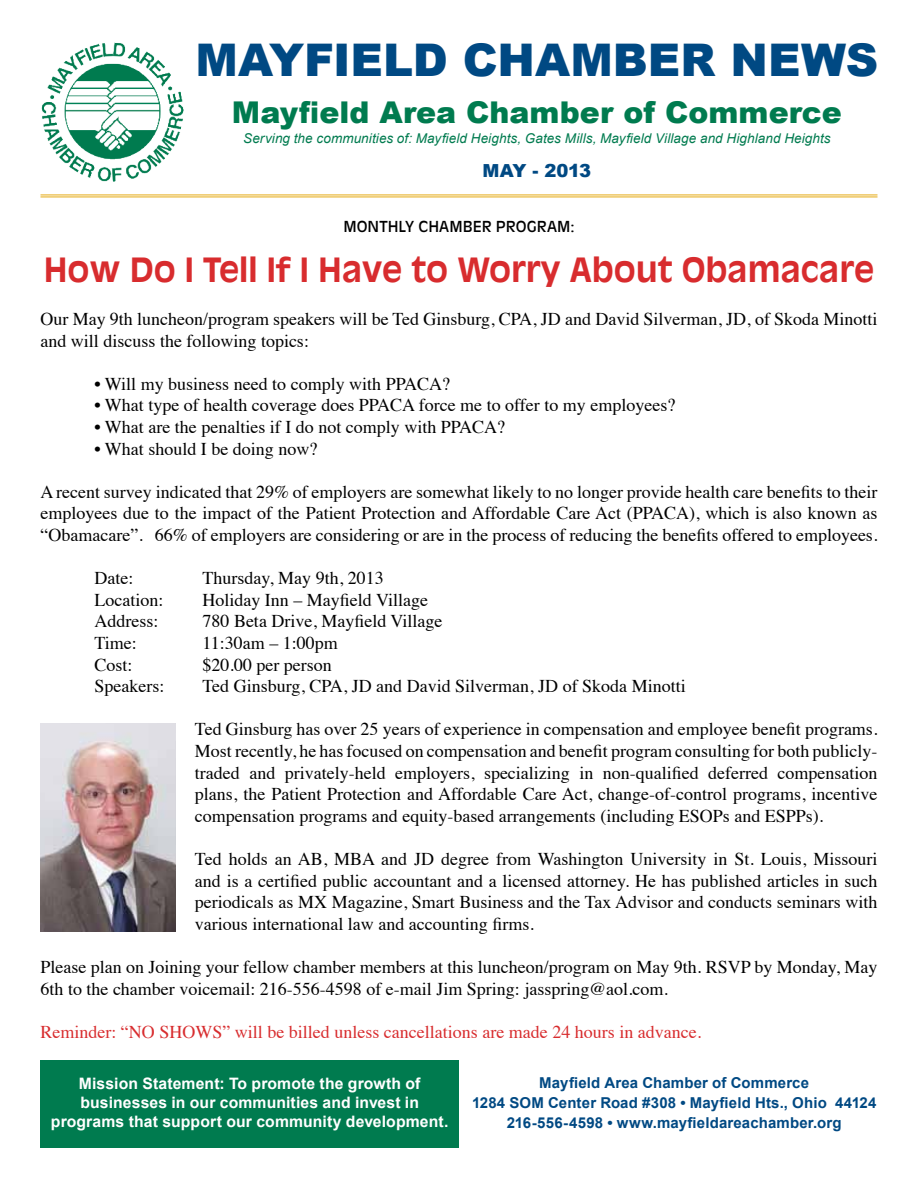
<style>
.page{position:relative;width:918px;height:1188px;background:#fff}
.page>*{position:absolute;margin:0;border:0;box-sizing:border-box;transform-origin:0 0}
.t1{font:900 45px "Arial";color:#004983}
.t2{font:700 33px "Antique Olive";color:#d82c2e}
.t3{font:900 30px "Arial";letter-spacing:.005em;color:#007b4f}
.t4{font:18px/21.6px "Times";color:#000;text-align:justify}
.t5{font:18px "Times";color:#d82c2e}
.t6{font:900 18px "Arial";letter-spacing:-.015em;color:#004983}
.t7{font:700 15.75px/18.9px "Arial";letter-spacing:.005em;color:#fff;text-align:center}
.t8{font:700 15px/20.2px "Arial";letter-spacing:.01em;color:#004983;text-align:center}
.t9{font:15px "Antique Olive";letter-spacing:.005em;color:#000}
.t10{font:italic 13.5px "Arial";letter-spacing:.005em;color:#007b4f}
</style>
<div class="page">
<div style="left:40px;top:1060px;width:419px;height:88px;background:#007b4f"></div>
<img style="left:40px;top:42px;width:161px;height:156px">
<hr style="left:40px;top:194px;width:838px;height:1px;background:#e5aa14">
<hr style="left:40px;top:196px;width:838px;height:1px;background:#e5aa14">
<img style="left:40px;top:723px;width:136px;height:209px">
<h1 class="t1" style="left:195px;top:27px;width:684px">MAYFIELD CHAMBER NEWS</h1>
<h3 class="t3" style="left:232px;top:90px;width:611px">Mayfield Area Chamber of Commerce</h3>
<p class="t10" style="left:243px;top:130px;width:589px">Serving the communities of: Mayfield Heights, Gates Mills, Mayfield Village and Highland Heights</p>
<p class="t6" style="left:483px;top:157px;width:110px">MAY - 2013</p>
<p class="t9" style="left:343px;top:217px;width:233px">MONTHLY CHAMBER PROGRAM:</p>
<h2 class="t2" style="left:44px;top:249px;width:832px">How Do I Tell If I Have to Worry About Obamacare</h2>
<p class="t4" style="left:40px;top:307px;width:838px">Our May 9th luncheon/program speakers will be Ted Ginsburg, CPA, JD and David Silverman, JD, of Skoda Minotti and will discuss the following topics:</p>
<p class="t4" style="left:94px;top:371px;width:357px">• Will my business need to comply with PPACA?</p>
<p class="t4" style="left:94px;top:393px;width:582px">• What type of health coverage does PPACA force me to offer to my employees?</p>
<p class="t4" style="left:94px;top:415px;width:412px">• What are the penalties if I do not comply with PPACA?</p>
<p class="t4" style="left:94px;top:436px;width:224px">• What should I be doing now?</p>
<p class="t4" style="left:40px;top:479px;width:839px">A recent survey indicated that 29% of employers are somewhat likely to no longer provide health care benefits to their employees due to the impact of the Patient Protection and Affordable Care Act (PPACA), which is also known as “Obamacare”. 66% of employers are considering or are in the process of reducing the benefits offered to employees.</p>
<p class="t4" style="left:94px;top:566px;width:40px">Date:</p>
<p class="t4" style="left:202px;top:566px;width:183px">Thursday, May 9th, 2013</p>
<p class="t4" style="left:94px;top:587px;width:70px">Location:</p>
<p class="t4" style="left:202px;top:587px;width:227px">Holiday Inn – Mayfield Village</p>
<p class="t4" style="left:94px;top:609px;width:65px">Address:</p>
<p class="t4" style="left:202px;top:609px;width:242px">780 Beta Drive, Mayfield Village</p>
<p class="t4" style="left:94px;top:631px;width:44px">Time:</p>
<p class="t4" style="left:202px;top:631px;width:137px">11:30am – 1:00pm</p>
<p class="t4" style="left:94px;top:652px;width:40px">Cost:</p>
<p class="t4" style="left:202px;top:652px;width:131px">$20.00 per person</p>
<p class="t4" style="left:94px;top:674px;width:71px">Speakers:</p>
<p class="t4" style="left:202px;top:674px;width:485px">Ted Ginsburg, CPA, JD and David Silverman, JD of Skoda Minotti</p>
<p class="t4" style="left:195px;top:717px;width:684px">Ted Ginsburg has over 25 years of experience in compensation and employee benefit programs.<br>Most recently, he has focused on compensation and benefit program consulting for both publicly&shy;traded and privately-held employers, specializing in non-qualified deferred compensation plans, the Patient Protection and Affordable Care Act, change-of-control programs, incentive compensation programs and equity-based arrangements (including ESOPs and ESPPs).</p>
<p class="t4" style="left:195px;top:847px;width:684px">Ted holds an AB, MBA and JD degree from Washington University in St. Louis, Missouri and is a certified public accountant and a licensed attorney. He has published articles in such periodicals as MX Magazine, Smart Business and the Tax Advisor and conducts seminars with various international law and accounting firms.</p>
<p class="t4" style="left:40px;top:955px;width:839px">Please plan on Joining your fellow chamber members at this luncheon/program on May 9th. RSVP by Monday, May<br>6th to the chamber voicemail: 216-556-4598 of e-mail Jim Spring: jasspring@aol.com.</p>
<p class="t5" style="left:40px;top:1015px;width:662px">Reminder: “NO SHOWS” will be billed unless cancellations are made 24 hours in advance.</p>
<p class="t7" style="left:51px;top:1075px;width:399px">Mission Statement: To promote the growth of businesses in our communities and invest in programs that support our community development.</p>
<p class="t8" style="left:472px;top:1073px;width:406px">Mayfield Area Chamber of Commerce<br>1284 SOM Center Road #308 • Mayfield Hts., Ohio 44124<br>216-556-4598 • www.mayfieldareachamber.org</p>
</div>
